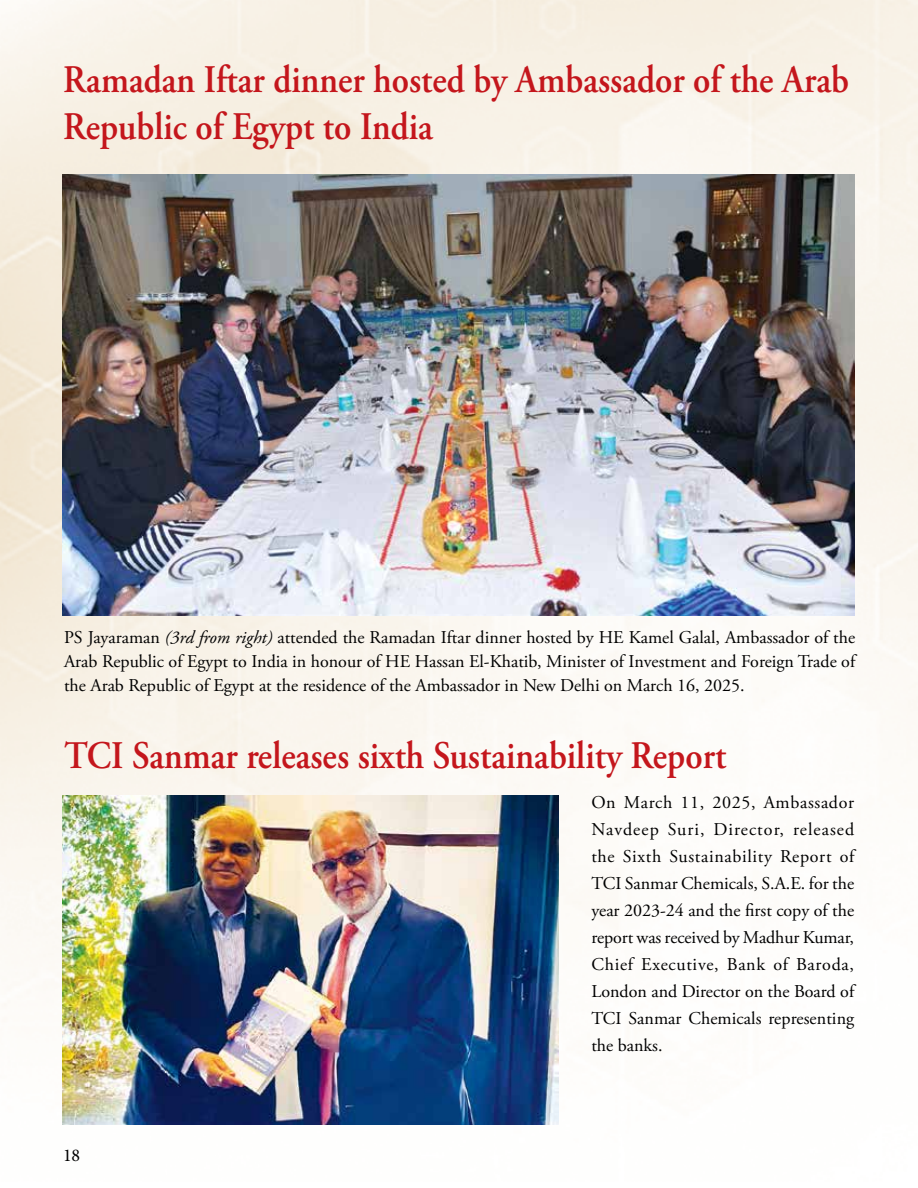
<style>
.page{position:relative;width:918px;height:1188px;background:#fff}
.page>*{position:absolute;margin:0;border:0;box-sizing:border-box;transform-origin:0 0}
.t1{font:600 39px/46.8px "Adobe Garamond Pro";color:#c4161c;scale:.9 1}
.t2{font:18px/27px "Adobe Garamond Pro";color:#000;text-align:justify}
.t3{font:18px "Minion Pro";color:#000}
.s1{font-style:italic}
</style>
<div class="page">
<img style="left:0;top:0;width:918px;height:1125px">
<img style="left:63px;top:175px;width:791px;height:440px">
<img style="left:63px;top:795px;width:495px;height:329px">
<h1 class="t1" style="left:63px;top:57px;width:875px">Ramadan Iftar dinner hosted by Ambassador of the Arab<br>Republic of Egypt to India</h1>
<p class="t2" style="left:64px;top:626px;width:793px;line-height:24px">PS Jayaraman <span class="s1">(3rd from right)</span> attended the Ramadan Iftar dinner hosted by HE Kamel Galal, Ambassador of the Arab Republic of Egypt to India in honour of HE Hassan El-Khatib, Minister of Investment and Foreign Trade of the Arab Republic of Egypt at the residence of the Ambassador in New Delhi on March 16, 2025.</p>
<h1 class="t1" style="left:64px;top:733px;width:738px">TCI Sanmar releases sixth Sustainability Report</h1>
<p class="t3" style="left:63px;top:1144px;width:18px">18</p>
<p class="t2" style="left:591px;top:790px;width:264px">On March 11, 2025, Ambassador Navdeep Suri, Director, released the Sixth Sustainability Report of TCI Sanmar Chemicals, S.A.E. for the year 2023-24 and the first copy of the report was received by Madhur Kumar, Chief Executive, Bank of Baroda, London and Director on the Board of TCI Sanmar Chemicals representing the banks.</p>
</div>
